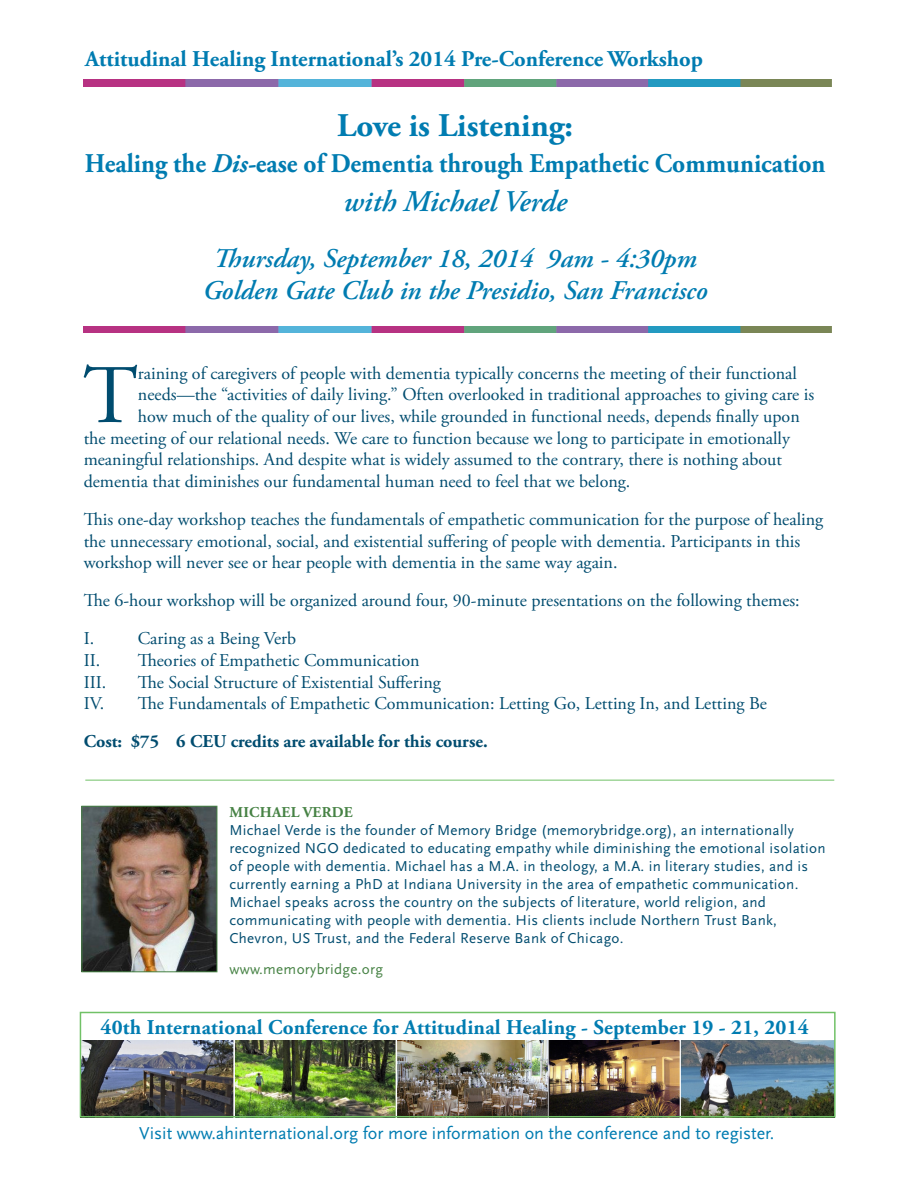
<style>
.page{position:relative;width:918px;height:1188px;background:#fff}
.page>*{position:absolute;margin:0;border:0;box-sizing:border-box;transform-origin:0 0}
.t1{font:83.1px "Adobe Garamond Pro";color:#004c6f}
.t2{font:700 33px "Adobe Garamond Pro";color:#007cb1}
.t3{font:italic 600 30px "Adobe Garamond Pro";color:#007cb1}
.t4{font:italic 600 27px "Adobe Garamond Pro";color:#007cb1}
.t5{font:700 27px "Adobe Garamond Pro";color:#007cb1;scale:.94 1}
.t6{font:700 22.5px "Adobe Garamond Pro";color:#007cb1}
.t7{font:700 21px "Adobe Garamond Pro";letter-spacing:.01em;color:#007cb1}
.t8{font:18px/21.6px "Adobe Garamond Pro";color:#004c6f}
.t9{font:18px "Scala Sans OT";color:#007cb1}
.t10{font:700 18px "Adobe Garamond Pro";color:#004c6f}
.t11{font:15px/18px "Scala Sans OT";letter-spacing:.02em;color:#004c6f}
.t12{font:15px "Scala Sans OT";letter-spacing:.02em;color:#468244}
.t13{font:700 15px "Adobe Garamond Pro";letter-spacing:.015em;color:#468244}
.s1{font-style:italic}
</style>
<div class="page">
<hr style="left:85px;top:780px;width:749px;height:1px;background:#71c167">
<img style="left:83px;top:808px;width:132px;height:162px">
<div style="left:81px;top:806px;width:136px;height:166px;border:1px solid #468244"></div>
<img style="left:84px;top:80px;width:748px;height:6px">
<img style="left:84px;top:326px;width:748px;height:6px">
<img style="left:83px;top:1041px;width:750px;height:73px">
<div style="left:80px;top:1012px;width:756px;height:105px;border:2px solid #71c167"></div>
<p class="t6" style="left:85px;top:46px;width:619px">Attitudinal Healing International’s 2014 Pre-Conference Workshop</p>
<p class="t2" style="left:337px;top:106px;width:237px">Love is Listening:</p>
<p class="t5" style="left:85px;top:148px;width:790px">Healing the <span class="s1">Dis-</span>ease of Dementia through Empathetic Communication</p>
<p class="t3" style="left:344px;top:184px;width:225px">with Michael Verde</p>
<p class="t4" style="left:214px;top:243px;width:485px">Thursday, September 18, 2014 9am - 4:30pm</p>
<p class="t4" style="left:203px;top:275px;width:506px">Golden Gate Club in the Presidio, San Francisco</p>
<p class="t1" style="left:83px;top:346px;width:56px">T</p>
<p class="t8" style="left:138px;top:363px;width:660px">raining of caregivers of people with dementia typically concerns the meeting of their functional</p>
<p class="t8" style="left:138px;top:385px;width:678px">needs—the “activities of daily living.” Often overlooked in traditional approaches to giving care is</p>
<p class="t8" style="left:138px;top:406px;width:663px">how much of the quality of our lives, while grounded in functional needs, depends finally upon</p>
<p class="t8" style="left:84px;top:428px;width:708px">the meeting of our relational needs. We care to function because we long to participate in emotionally</p>
<p class="t8" style="left:84px;top:449px;width:700px">meaningful relationships. And despite what is widely assumed to the contrary, there is nothing about</p>
<p class="t8" style="left:84px;top:471px;width:548px">dementia that diminishes our fundamental human need to feel that we belong.</p>
<p class="t8" style="left:84px;top:509px;width:741px">This one-day workshop teaches the fundamentals of empathetic communication for the purpose of healing the unnecessary emotional, social, and existential suffering of people with dementia. Participants in this workshop will never see or hear people with dementia in the same way again.</p>
<p class="t8" style="left:84px;top:590px;width:718px">The 6-hour workshop will be organized around four, 90-minute presentations on the following themes:</p>
<p class="t8" style="left:84px;top:628px;width:12px">I.</p>
<p class="t8" style="left:138px;top:628px;width:160px">Caring as a Being Verb</p>
<p class="t8" style="left:84px;top:650px;width:338px">II. Theories of Empathetic Communication</p>
<p class="t8" style="left:84px;top:672px;width:24px">III.</p>
<p class="t8" style="left:138px;top:672px;width:305px">The Social Structure of Existential Suffering</p>
<p class="t8" style="left:84px;top:693px;width:685px">IV. The Fundamentals of Empathetic Communication: Letting Go, Letting In, and Letting Be</p>
<p class="t10" style="left:84px;top:731px;width:405px">Cost: $75 6 CEU credits are available for this course.</p>
<p class="t13" style="left:230px;top:803px;width:125px">MICHAEL VERDE</p>
<p class="t11" style="left:230px;top:821px;width:598px">Michael Verde is the founder of Memory Bridge (memorybridge.org), an internationally recognized NGO dedicated to educating empathy while diminishing the emotional isolation of people with dementia. Michael has a M.A. in theology, a M.A. in literary studies, and is currently earning a PhD at Indiana University in the area of empathetic communication.<br>Michael speaks across the country on the subjects of literature, world religion, and communicating with people with dementia. His clients include Northern Trust Bank, Chevron, US Trust, and the Federal Reserve Bank of Chicago.</p>
<p class="t12" style="left:230px;top:961px;width:155px">www.memorybridge.org</p>
<p class="t7" style="left:101px;top:1015px;width:710px">40th International Conference for Attitudinal Healing - September 19 - 21, 2014</p>
<p class="t9" style="left:139px;top:1123px;width:637px">Visit www.ahinternational.org for more information on the conference and to register.</p>
</div>
